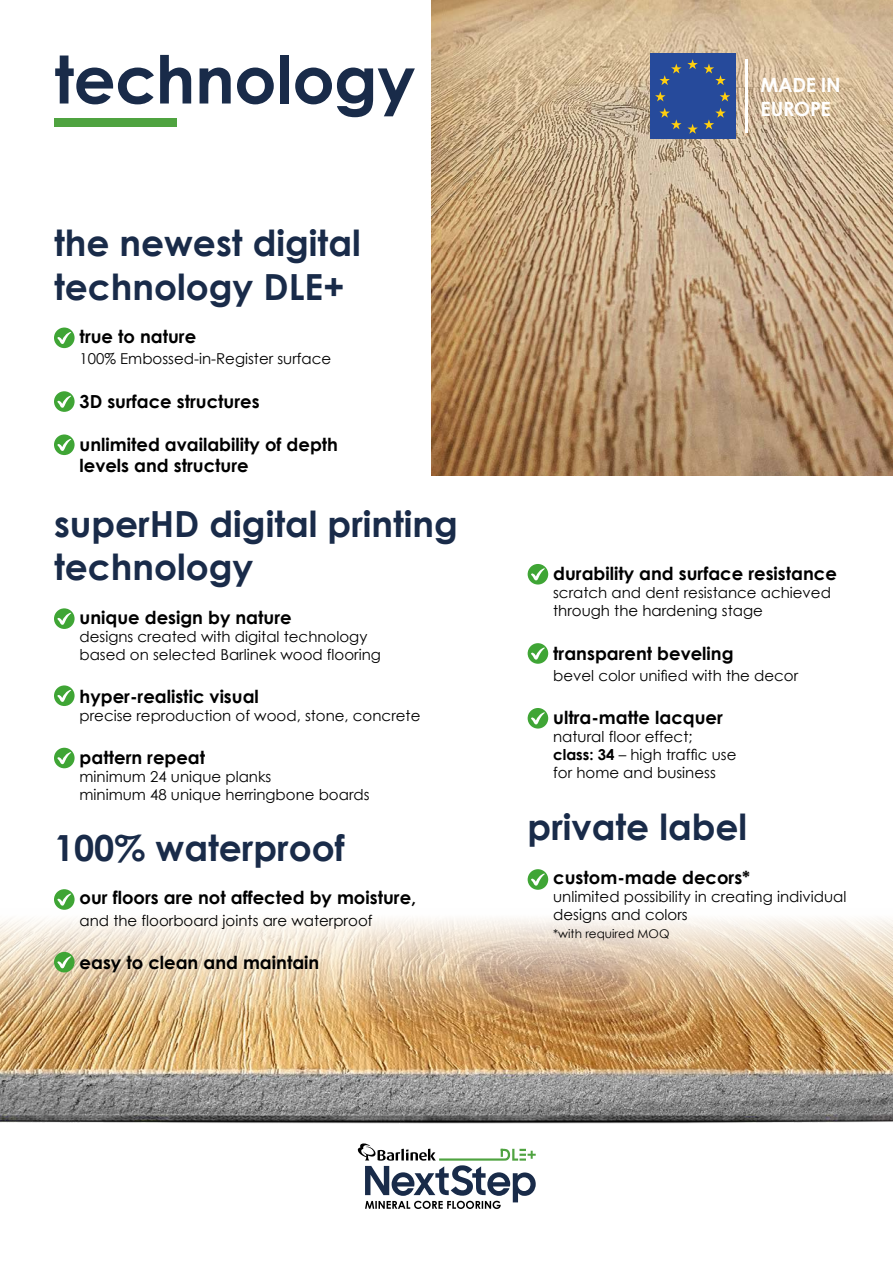
<style>
.page{position:relative;width:893px;height:1263px;background:#fff}
.page>*{position:absolute;margin:0;border:0;box-sizing:border-box;transform-origin:0 0}
.t1{font:700 66px "Century Gothic";letter-spacing:-.005em;color:#192b49}
.t2{font:700 36px/43.2px "Century Gothic";color:#192b49}
.t3{font:700 19.65px/23.7px "Century Gothic";letter-spacing:-.015em;color:#fff}
.t4{font:700 18px/21.6px "Century Gothic";color:#000}
.t5{font:15px/18px "Century Gothic";color:#000}
.t6{font:12px "Century Gothic";color:#000}
.s1{font-weight:700}
</style>
<div class="page">
<img style="left:432px;top:0;width:461px;height:475px">
<img style="left:0;top:909px;width:893px;height:242px">
<svg style="left:358px;top:1143px;width:178px;height:66px"></svg>
<div style="left:55px;top:119px;width:122px;height:8px;background:#4fa340"></div>
<div style="left:650px;top:54px;width:85px;height:85px;background:#264a9b"></div>
<hr style="left:745px;top:60px;width:2px;height:73px;background:#fff">
<svg style="left:687px;top:59px;width:11px;height:10px"></svg>
<svg style="left:659px;top:64px;width:22px;height:21px"></svg>
<svg style="left:655px;top:91px;width:10px;height:10px"></svg>
<svg style="left:659px;top:108px;width:22px;height:21px"></svg>
<svg style="left:687px;top:124px;width:11px;height:10px"></svg>
<svg style="left:704px;top:108px;width:22px;height:21px"></svg>
<svg style="left:720px;top:91px;width:10px;height:10px"></svg>
<svg style="left:704px;top:64px;width:22px;height:21px"></svg>
<svg style="left:54px;top:327px;width:21px;height:21px"></svg>
<svg style="left:57px;top:332px;width:14px;height:12px"></svg>
<div style="left:54px;top:391px;width:21px;height:21px;background:#3fa535;border-radius:50%"></div>
<svg style="left:57px;top:396px;width:14px;height:12px"></svg>
<div style="left:54px;top:434px;width:21px;height:21px;background:#3fa535;border-radius:50%"></div>
<svg style="left:57px;top:439px;width:14px;height:12px"></svg>
<div style="left:54px;top:608px;width:21px;height:21px;background:#3fa535;border-radius:50%"></div>
<svg style="left:57px;top:613px;width:14px;height:12px"></svg>
<div style="left:54px;top:685px;width:21px;height:21px;background:#3fa535;border-radius:50%"></div>
<svg style="left:57px;top:690px;width:14px;height:12px"></svg>
<div style="left:54px;top:748px;width:21px;height:20px;background:#3fa535;border-radius:50%"></div>
<svg style="left:57px;top:752px;width:14px;height:12px"></svg>
<svg style="left:54px;top:889px;width:21px;height:21px"></svg>
<svg style="left:57px;top:894px;width:14px;height:12px"></svg>
<div style="left:54px;top:952px;width:21px;height:20px;background:#3fa535;border-radius:50%"></div>
<svg style="left:57px;top:956px;width:14px;height:12px"></svg>
<div style="left:528px;top:564px;width:20px;height:20px;background:#3fa535;border-radius:50%"></div>
<svg style="left:531px;top:568px;width:14px;height:12px"></svg>
<div style="left:528px;top:643px;width:20px;height:21px;background:#3fa535;border-radius:50%"></div>
<svg style="left:531px;top:648px;width:14px;height:12px"></svg>
<div style="left:528px;top:708px;width:20px;height:20px;background:#3fa535;border-radius:50%"></div>
<svg style="left:531px;top:712px;width:14px;height:12px"></svg>
<div style="left:528px;top:869px;width:20px;height:21px;background:#3fa535;border-radius:50%"></div>
<svg style="left:531px;top:874px;width:14px;height:12px"></svg>
<h1 class="t1" style="left:54px;top:29px;width:363px">technology</h1>
<h2 class="t2" style="left:54px;top:220px;width:308px">the newest digital technology DLE+</h2>
<p class="t4" style="left:80px;top:325px;width:118px">true to nature</p>
<p class="t5" style="left:80px;top:350px;width:253px">100% Embossed-in-Register surface</p>
<p class="t4" style="left:80px;top:389px;width:182px">3D surface structures</p>
<p class="t4" style="left:80px;top:433px;width:260px">unlimited availability of depth levels and structure</p>
<h2 class="t2" style="left:54px;top:501px;width:405px">superHD digital printing technology</h2>
<p class="t4" style="left:80px;top:605px;width:214px">unique design by nature</p>
<p class="t5" style="left:80px;top:627px;width:303px">designs created with digital technology based on selected Barlinek wood flooring</p>
<p class="t4" style="left:80px;top:685px;width:181px">hyper-realistic visual</p>
<p class="t5" style="left:80px;top:706px;width:342px">precise reproduction of wood, stone, concrete</p>
<p class="t4" style="left:80px;top:746px;width:127px">pattern repeat</p>
<p class="t5" style="left:80px;top:767px;width:292px">minimum 24 unique planks<br>minimum 48 unique herringbone boards</p>
<h2 class="t2" style="left:54px;top:825px;width:292px">100% waterproof</h2>
<p class="t4" style="left:80px;top:886px;width:338px">our floors are not affected by moisture,</p>
<p class="t5" style="left:80px;top:911px;width:294px">and the floorboard joints are waterproof</p>
<p class="t4" style="left:80px;top:951px;width:241px">easy to clean and maintain</p>
<h3 class="t3" style="left:760px;top:72px;width:82px">MADE IN<br>EUROPE</h3>
<p class="t4" style="left:553px;top:562px;width:285px">durability and surface resistance</p>
<p class="t5" style="left:553px;top:584px;width:279px">scratch and dent resistance achieved through the hardening stage</p>
<p class="t4" style="left:553px;top:641px;width:182px">transparent beveling</p>
<p class="t5" style="left:553px;top:666px;width:247px">bevel color unified with the decor</p>
<p class="t4" style="left:553px;top:706px;width:171px">ultra-matte lacquer</p>
<p class="t5" style="left:553px;top:728px;width:185px">natural floor effect; <span class="s1">class: 34</span> – high traffic use for home and business</p>
<h2 class="t2" style="left:528px;top:803px;width:221px">private label</h2>
<p class="t4" style="left:553px;top:866px;width:198px">custom-made decors*</p>
<p class="t5" style="left:553px;top:888px;width:295px">unlimited possibility in creating individual designs and colors</p>
<p class="t6" style="left:553px;top:926px;width:118px">*with required MOQ</p>
</div>
